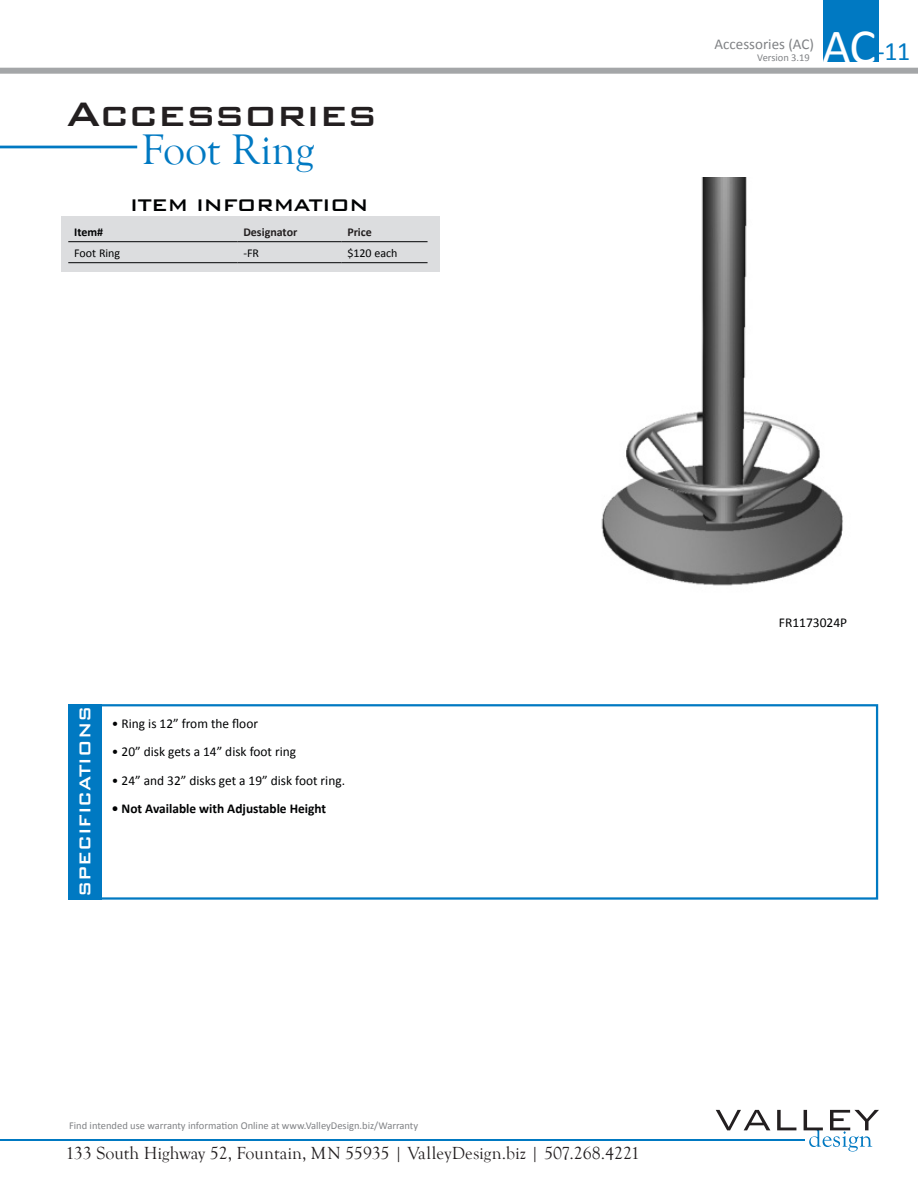
<style>
.page{position:relative;width:918px;height:1188px;background:#fff}
.page>*{position:absolute;margin:0;border:0;box-sizing:border-box;transform-origin:0 0}
.t1{font:49.5px "Calibri";color:#fff}
.t2{font:500 45.3px "Bank Gothic BT";color:#231f20}
.t3{font:43.95px "Goudy Old Style T";color:#0079c2}
.t4{font:26.7px "Calibri";color:#0079c2}
.t5{font:500 22.5px "Bank Gothic BT";letter-spacing:-.03em;color:#010203}
.t6{font:500 21px "Bank Gothic BT";color:#fff;scale:.95 1}
.t7{font:18px "Goudy Old Style T";color:#231f20}
.t8{font:15px "Calibri";color:#808285}
.t9{font:13.5px "Calibri";color:#010203}
.t10{font:700 13.5px "Calibri";color:#010203}
.t11{font:12px "Calibri";color:#010203}
.t12{font:700 12px "Calibri";color:#231f20}
.t13{font:700 12px "Calibri";color:#010203}
.t14{font:10.5px "Calibri";color:#808285}
</style>
<div class="page">
<svg style="left:102px;top:704px;width:776px;height:196px"></svg>
<div style="left:51px;top:704px;width:51px;height:196px;background:#0079c2"></div>
<hr style="left:0;top:146px;width:137px;height:2px;background:#0079c2">
<svg style="left:716px;top:1110px;width:54px;height:20px"></svg>
<svg style="left:777px;top:1110px;width:19px;height:20px"></svg>
<svg style="left:804px;top:1110px;width:75px;height:42px"></svg>
<hr style="left:0;top:1139px;width:804px;height:1px;background:#0079c2">
<div style="left:0;top:68px;width:918px;height:6px;background:#a4a6a8"></div>
<div style="left:62px;top:217px;width:378px;height:55px;background:#dcdddf"></div>
<hr style="left:68px;top:241px;width:169px;height:1px;background:#010203">
<hr style="left:237px;top:241px;width:104px;height:1px;background:#010203">
<hr style="left:341px;top:241px;width:87px;height:1px;background:#010203">
<hr style="left:68px;top:262px;width:169px;height:1px;background:#010203">
<hr style="left:237px;top:262px;width:104px;height:1px;background:#010203">
<hr style="left:341px;top:262px;width:87px;height:1px;background:#010203">
<div style="left:823px;top:0;width:55px;height:62px;background:#0079c2"></div>
<div style="left:0;top:699px;width:68px;height:227px;background:#fff"></div>
<img style="left:601px;top:178px;width:242px;height:408px">
<p class="t2" style="left:66px;top:90px;width:313px">Accessories</p>
<p class="t3" style="left:141px;top:125px;width:175px">Foot Ring</p>
<p class="t5" style="left:130px;top:192px;width:240px">ITEM INFORMATION</p>
<p class="t13" style="left:74px;top:224px;width:30px">Item#</p>
<p class="t12" style="left:243px;top:224px;width:56px">Designator</p>
<p class="t12" style="left:347px;top:224px;width:26px">Price</p>
<p class="t11" style="left:74px;top:245px;width:47px">Foot Ring</p>
<p class="t11" style="left:243px;top:245px;width:17px">-FR</p>
<p class="t11" style="left:347px;top:245px;width:52px">$120 each</p>
<p class="t8" style="left:715px;top:35px;width:101px">Accessories (AC)</p>
<p class="t1" style="left:822px;top:15px;width:55px">AC</p>
<p class="t4" style="left:877px;top:35px;width:35px">-11</p>
<p class="t14" style="left:757px;top:51px;width:54px">Version 3.19</p>
<p class="t6" style="left:73px;top:897px;width:203px;rotate:-90deg">SPECIFICATIONS</p>
<p class="t9" style="left:112px;top:715px;width:148px">• Ring is 12” from the floor</p>
<p class="t9" style="left:112px;top:743px;width:186px">• 20” disk gets a 14” disk foot ring</p>
<p class="t9" style="left:112px;top:772px;width:235px">• 24” and 32” disks get a 19” disk foot ring.</p>
<p class="t10" style="left:112px;top:800px;width:216px">• Not Available with Adjustable Height</p>
<p class="t14" style="left:69px;top:1119px;width:351px">Find intended use warranty information Online at www.ValleyDesign.biz/Warranty</p>
<p class="t7" style="left:65px;top:1143px;width:576px">133 South Highway 52, Fountain, MN 55935 | ValleyDesign.biz | 507.268.4221</p>
<p class="t9" style="left:779px;top:614px;width:70px">FR1173024P</p>
</div>
